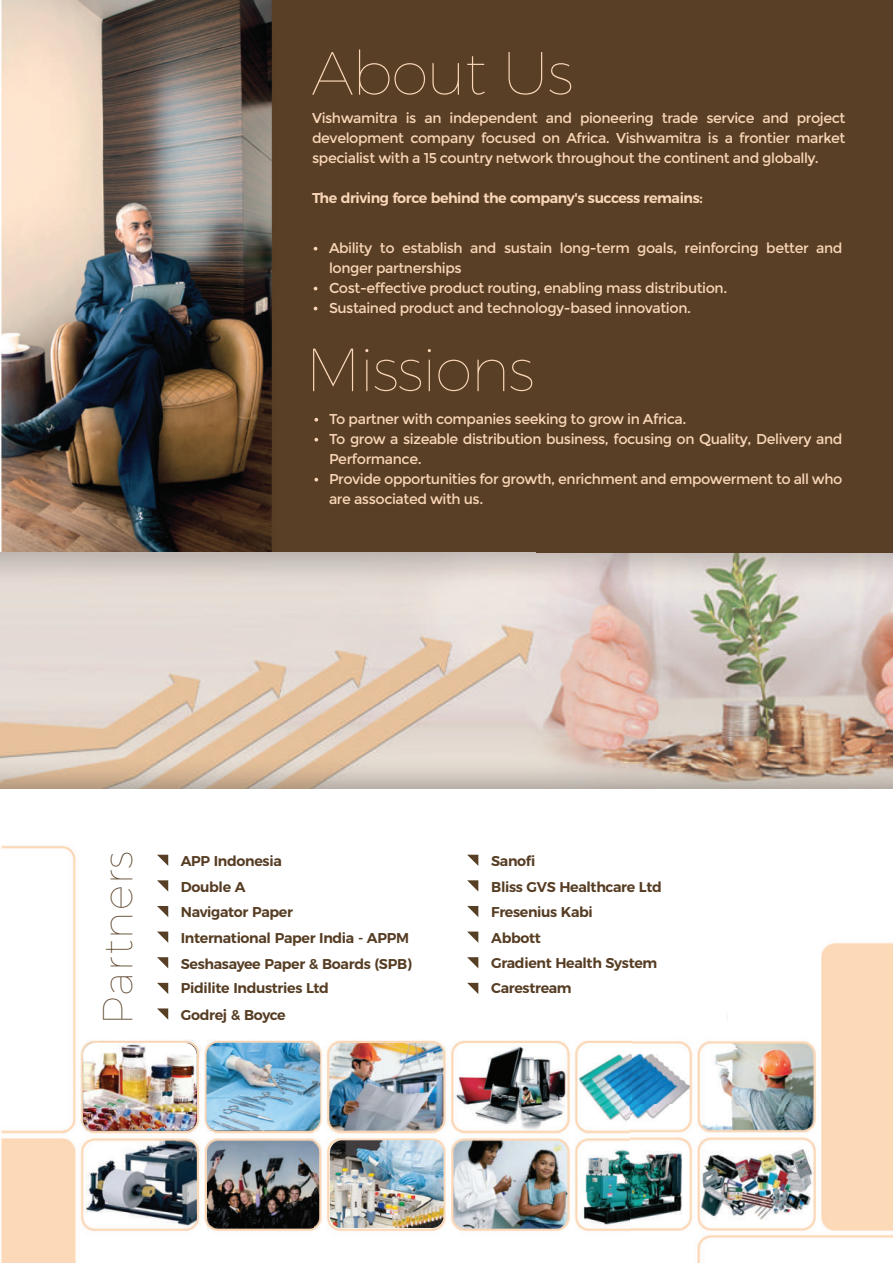
<style>
.page{position:relative;width:893px;height:1263px;background:#fff}
.page>*{position:absolute;margin:0;border:0;box-sizing:border-box;transform-origin:0 0}
.t1{font:100 60.9px "Montserrat";letter-spacing:-.025em;color:#fad6b8}
.t2{font:100 42px "Montserrat";letter-spacing:.03em;color:#594128}
.t3{font:14.25px/20.1px "Montserrat";letter-spacing:-.03em;color:#fad6b8}
.t4{font:600 14.25px/25.7px "Montserrat";letter-spacing:-.025em;color:#563d24}
.t5{font:600 14.25px "Montserrat";letter-spacing:-.03em;color:#fad6b8}
</style>
<div class="page">
<img style="left:0;top:0;width:893px;height:1263px">
<div style="left:135px;top:834px;width:591px;height:201px;background:#fff"></div>
<svg style="left:157px;top:855px;width:11px;height:11px"></svg>
<svg style="left:157px;top:880px;width:11px;height:12px"></svg>
<svg style="left:157px;top:906px;width:11px;height:11px"></svg>
<svg style="left:157px;top:932px;width:11px;height:11px"></svg>
<svg style="left:157px;top:957px;width:11px;height:11px"></svg>
<svg style="left:157px;top:983px;width:11px;height:11px"></svg>
<svg style="left:467px;top:855px;width:11px;height:11px"></svg>
<svg style="left:467px;top:880px;width:11px;height:11px"></svg>
<svg style="left:467px;top:906px;width:11px;height:11px"></svg>
<svg style="left:467px;top:932px;width:11px;height:11px"></svg>
<svg style="left:467px;top:957px;width:11px;height:11px"></svg>
<svg style="left:467px;top:983px;width:11px;height:11px"></svg>
<svg style="left:157px;top:1008px;width:11px;height:12px"></svg>
<img style="left:83px;top:1043px;width:114px;height:87px">
<img style="left:207px;top:1043px;width:113px;height:87px">
<img style="left:330px;top:1140px;width:114px;height:88px">
<div style="left:0;top:789px;width:893px;height:45px;background:#fff"></div>
<svg style="left:0;top:553px;width:893px;height:236px;background:#d7c7b9"></svg>
<div style="left:537px;top:493px;width:356px;height:60px;background:#583f25"></div>
<div style="left:286px;top:18px;width:594px;height:512px;background:#583f25"></div>
<svg style="left:314px;top:247px;width:3px;height:4px"></svg>
<svg style="left:314px;top:418px;width:4px;height:4px"></svg>
<svg style="left:314px;top:438px;width:4px;height:4px"></svg>
<svg style="left:314px;top:478px;width:4px;height:3px"></svg>
<div style="left:83px;top:830px;width:57px;height:196px;background:#fff"></div>
<h1 class="t1" style="left:312px;top:27px;width:264px">About Us</h1>
<p class="t3" style="left:312px;top:108px;width:535px;text-align:justify">Vishwamitra is an independent and pioneering trade service and project development company focused on Africa. Vishwamitra is a frontier market specialist with a 15 country network throughout the continent and globally.</p>
<p class="t5" style="left:312px;top:187px;width:392px">The driving force behind the company's success remains:</p>
<p class="t3" style="left:329px;top:238px;width:515px">Ability to establish and sustain long-term goals, reinforcing better and longer partnerships<br>Cost-effective product routing, enabling mass distribution.<br>Sustained product and technology-based innovation.</p>
<h1 class="t1" style="left:305px;top:324px;width:231px">Missions</h1>
<p class="t3" style="left:329px;top:409px;width:515px">To partner with companies seeking to grow in Africa.<br>To grow a sizeable distribution business, focusing on Quality, Delivery and Performance.<br>Provide opportunities for growth, enrichment and empowerment to all who are associated with us.</p>
<h2 class="t2" style="left:86px;top:1025px;width:176px;rotate:-90deg">Partners</h2>
<p class="t4" style="left:181px;top:847px;width:232px">APP Indonesia<br>Double A<br>Navigator Paper<br>International Paper India - APPM<br>Seshasayee Paper &amp; Boards (SPB)</p>
<p class="t4" style="left:181px;top:973px;width:150px;line-height:27.2px">Pidilite Industries Ltd<br>Godrej &amp; Boyce</p>
<p class="t4" style="left:491px;top:847px;width:172px">Sanofi<br>Bliss GVS Healthcare Ltd<br>Fresenius Kabi<br>Abbott<br>Gradient Health System</p>
<p class="t4" style="left:491px;top:974px;width:82px">Carestream</p>
</div>
